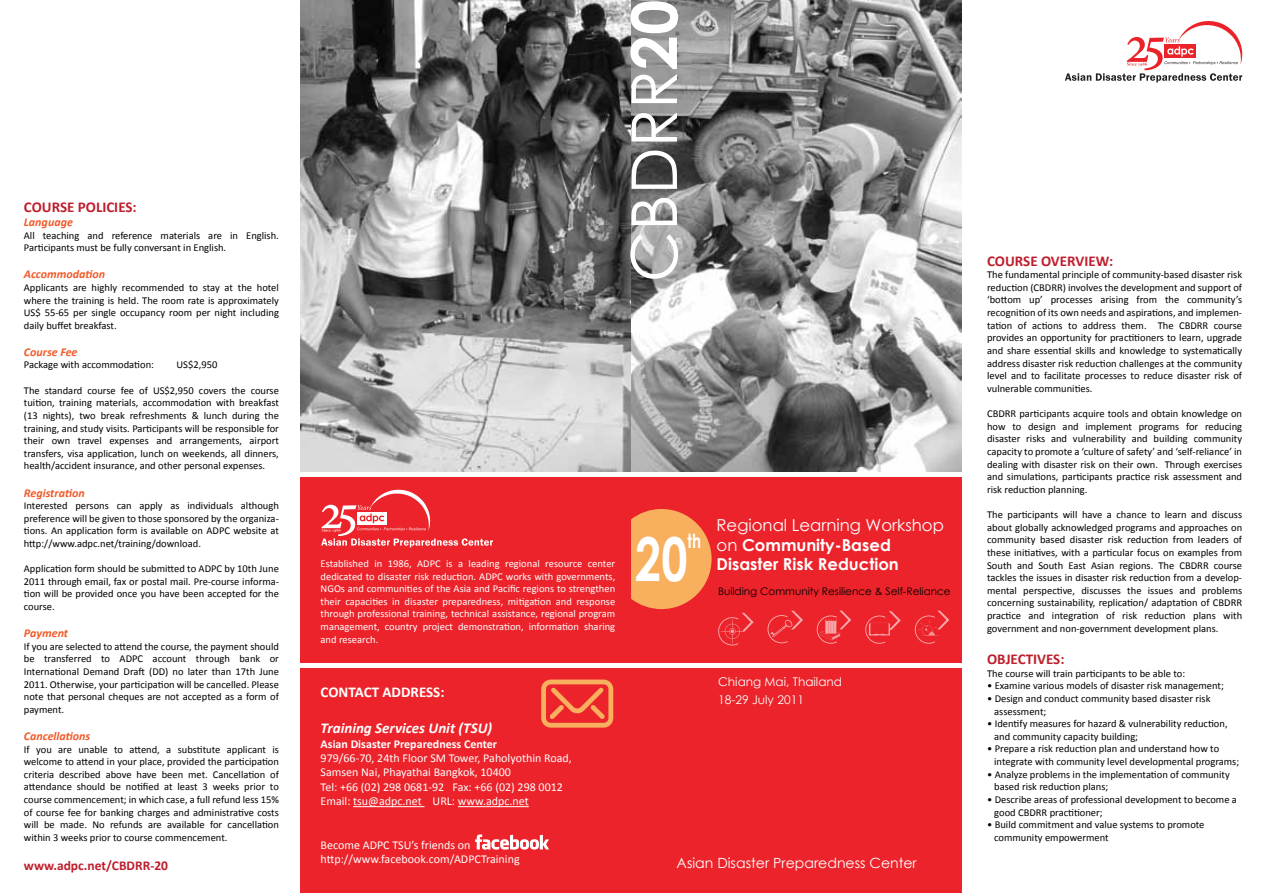
<style>
.page{position:relative;width:1263px;height:893px;background:#fff}
.page>*{position:absolute;margin:0;border:0;box-sizing:border-box;transform-origin:0 0}
.t1{font:63.3px "Century Gothic";color:#fff}
.t2{font:700 60.6px "Century Gothic";color:#fff;scale:.77 1}
.t3{font:700 19.5px "Century Gothic";color:#fff;scale:.77 1}
.t4{font:700 16.5px/19.8px "Century Gothic";color:#fff}
.t5{font:700 15px "Calibri";color:#be1e2d}
.t6{font:italic 700 15px "Calibri";color:#fff}
.t7{font:700 15px "Calibri";color:#fff}
.t8{font:14.1px "Century Gothic";color:#fff}
.t9{font:700 13.5px "Calibri";color:#be1e2d}
.t10{font:12px/14.4px "Calibri";color:#fff}
.t11{font:italic 700 12px "Calibri";color:#f15a29}
.t12{font:12px "Century Gothic";color:#fff}
.t13{font:10.5px/12.6px "Calibri";color:#000;text-align:justify}
.t14{font:10.5px/12.6px "Calibri";color:#fff;text-align:justify}
.t15{font:10.5px "Century Gothic";color:#000}
.s1{font-weight:700}
.s2{font-weight:400}
</style>
<div class="page">
<img style="left:300px;top:0;width:331px;height:472px">
<svg style="left:631px;top:0;width:612px;height:472px"></svg>
<div style="left:620px;top:476px;width:342px;height:416px;background:#ec232a"></div>
<hr style="left:631px;top:663px;width:331px;height:4px;background:#fff">
<div style="left:300px;top:476px;width:331px;height:416px;background:#ec232a"></div>
<hr style="left:300px;top:663px;width:331px;height:4px;background:#fff">
<svg style="left:1065px;top:20px;width:177px;height:63px"></svg>
<svg style="left:321px;top:489px;width:172px;height:58px"></svg>
<hr style="left:353px;top:806px;width:72px;height:1px;background:#fff">
<hr style="left:458px;top:806px;width:71px;height:1px;background:#fff">
<svg style="left:631px;top:509px;width:81px;height:100px"></svg>
<svg style="left:718px;top:611px;width:231px;height:34px"></svg>
<svg style="left:475px;top:834px;width:74px;height:16px"></svg>
<svg style="left:541px;top:680px;width:72px;height:48px"></svg>
<p class="t5" style="left:24px;top:197px;width:114px">COURSE POLICIES:</p>
<p class="t11" style="left:24px;top:215px;width:51px">Language</p>
<p class="t13" style="left:24px;top:228px;width:257px">All teaching and reference materials are in English.<br>Participants must be fully conversant in English.</p>
<p class="t11" style="left:24px;top:267px;width:83px">Accommodation</p>
<p class="t13" style="left:24px;top:281px;width:257px">Applicants are highly recommended to stay at the hotel where the training is held. The room rate is approximately US$ 55-65 per single occupancy room per night including daily buffet breakfast.</p>
<p class="t11" style="left:24px;top:344px;width:55px">Course Fee</p>
<p class="t13" style="left:24px;top:358px;width:132px">Package with accommodation:</p>
<p class="t13" style="left:177px;top:358px;width:42px">US$2,950</p>
<p class="t13" style="left:24px;top:383px;width:257px">The standard course fee of US$2,950 covers the course tuition, training materials, accommodation with breakfast (13 nights), two break refreshments &amp; lunch during the training, and study visits. Participants will be responsible for their own travel expenses and arrangements, airport transfers, visa application, lunch on weekends, all dinners, health/accident insurance, and other personal expenses.</p>
<p class="t11" style="left:24px;top:485px;width:62px">Registration</p>
<p class="t13" style="left:24px;top:499px;width:257px">Interested persons can apply as individuals although preference will be given to those sponsored by the organiza&shy;tions. An application form is available on ADPC website at http://www.adpc.net/training/download.</p>
<p class="t13" style="left:24px;top:562px;width:257px">Application form should be submitted to ADPC by 10th June 2011 through email, fax or postal mail. Pre-course informa&shy;tion will be provided once you have been accepted for the course.</p>
<p class="t11" style="left:24px;top:626px;width:46px">Payment</p>
<p class="t13" style="left:24px;top:639px;width:257px">If you are selected to attend the course, the payment should be transferred to ADPC account through bank or International Demand Draft (DD) no later than 17th June 2011. Otherwise, your participation will be cancelled. Please note that personal cheques are not accepted as a form of payment.</p>
<p class="t11" style="left:24px;top:728px;width:68px">Cancellations</p>
<p class="t13" style="left:24px;top:742px;width:257px">If you are unable to attend, a substitute applicant is welcome to attend in your place, provided the participation criteria described above have been met. Cancellation of attendance should be notified at least 3 weeks prior to course commencement; in which case, a full refund less 15% of course fee for banking charges and administrative costs will be made. No refunds are available for cancellation within 3 weeks prior to course commencement.</p>
<p class="t9" style="left:24px;top:857px;width:146px">www.adpc.net/CBDRR-20</p>
<p class="t1" style="left:610px;top:282px;width:284px;rotate:-90deg">CBDRR<span class="s1">20</span></p>
<p class="t14" style="left:321px;top:557px;width:296px">Established in 1986, ADPC is a leading regional resource center dedicated to disaster risk reduction. ADPC works with governments, NGOs and communities of the Asia and Pacific regions to strengthen their capacities in disaster preparedness, mitigation and response through professional training, technical assistance, regional program management, country project demonstration, information sharing and research.</p>
<p class="t7" style="left:321px;top:683px;width:125px">CONTACT ADDRESS:</p>
<p class="t6" style="left:321px;top:719px;width:173px">Training Services Unit (TSU)</p>
<p class="t10" style="left:321px;top:736px;width:253px"><span class="s1">Asian Disaster Preparedness Center<br></span>979/66-70, 24th Floor SM Tower, Paholyothin Road, Samsen Nai, Phayathai Bangkok, 10400<br>Tel: +66 (02) 298 0681-92 Fax: +66 (02) 298 0012<br>Email: tsu@adpc.net URL: www.adpc.net</p>
<p class="t10" style="left:321px;top:837px;width:201px">Become ADPC TSU’s friends on http://www.facebook.com/ADPCTraining</p>
<p class="t2" style="left:635px;top:513px;width:69px">20</p>
<p class="t3" style="left:687px;top:526px;width:19px">th</p>
<p class="t4" style="left:717px;top:514px;width:229px"><span class="s2">Regional Learning Workshop on</span> Community-Based<br>Disaster Risk Reduction</p>
<p class="t15" style="left:718px;top:583px;width:234px">Building Community Resilience &amp; Self-Reliance</p>
<p class="t12" style="left:718px;top:673px;width:125px">Chiang Mai, Thailand</p>
<p class="t12" style="left:718px;top:691px;width:87px">18-29 July 2011</p>
<p class="t8" style="left:677px;top:853px;width:242px">Asian Disaster Preparedness Center</p>
<p class="t5" style="left:987px;top:251px;width:128px">COURSE OVERVIEW:</p>
<p class="t13" style="left:987px;top:268px;width:257px">The fundamental principle of community-based disaster risk reduction (CBDRR) involves the development and support of ‘bottom up’ processes arising from the community’s recognition of its own needs and aspirations, and implemen&shy;tation of actions to address them. The CBDRR course provides an opportunity for practitioners to learn, upgrade and share essential skills and knowledge to systematically address disaster risk reduction challenges at the community level and to facilitate processes to reduce disaster risk of vulnerable communities.</p>
<p class="t13" style="left:987px;top:407px;width:257px">CBDRR participants acquire tools and obtain knowledge on how to design and implement programs for reducing disaster risks and vulnerability and building community capacity to promote a ‘culture of safety’ and ‘self-reliance’ in dealing with disaster risk on their own. Through exercises and simulations, participants practice risk assessment and risk reduction planning.</p>
<p class="t13" style="left:987px;top:508px;width:257px">The participants will have a chance to learn and discuss about globally acknowledged programs and approaches on community based disaster risk reduction from leaders of these initiatives, with a particular focus on examples from South and South East Asian regions. The CBDRR course tackles the issues in disaster risk reduction from a develop&shy;mental perspective, discusses the issues and problems concerning sustainability, replication/ adaptation of CBDRR practice and integration of risk reduction plans with government and non-government development plans.</p>
<p class="t5" style="left:987px;top:650px;width:79px">OBJECTIVES:</p>
<p class="t13" style="left:987px;top:666px;width:200px">The course will train participants to be able to:</p>
<p class="t13" style="left:987px;top:679px;width:238px">• Examine various models of disaster risk management;</p>
<p class="t13" style="left:994px;top:692px;width:218px;text-indent:-7px">• Design and conduct community based disaster risk assessment;</p>
<p class="t13" style="left:994px;top:717px;width:235px;text-indent:-7px">• Identify measures for hazard &amp; vulnerability reduction, and community capacity building;</p>
<p class="t13" style="left:994px;top:742px;width:246px;text-indent:-7px">• Prepare a risk reduction plan and understand how to integrate with community level developmental programs;</p>
<p class="t13" style="left:994px;top:767px;width:237px;text-indent:-7px">• Analyze problems in the implementation of community based risk reduction plans;</p>
<p class="t13" style="left:994px;top:793px;width:244px;text-indent:-7px">• Describe areas of professional development to become a good CBDRR practitioner;</p>
<p class="t13" style="left:994px;top:818px;width:212px;text-indent:-7px">• Build commitment and value systems to promote community empowerment</p>
</div>
